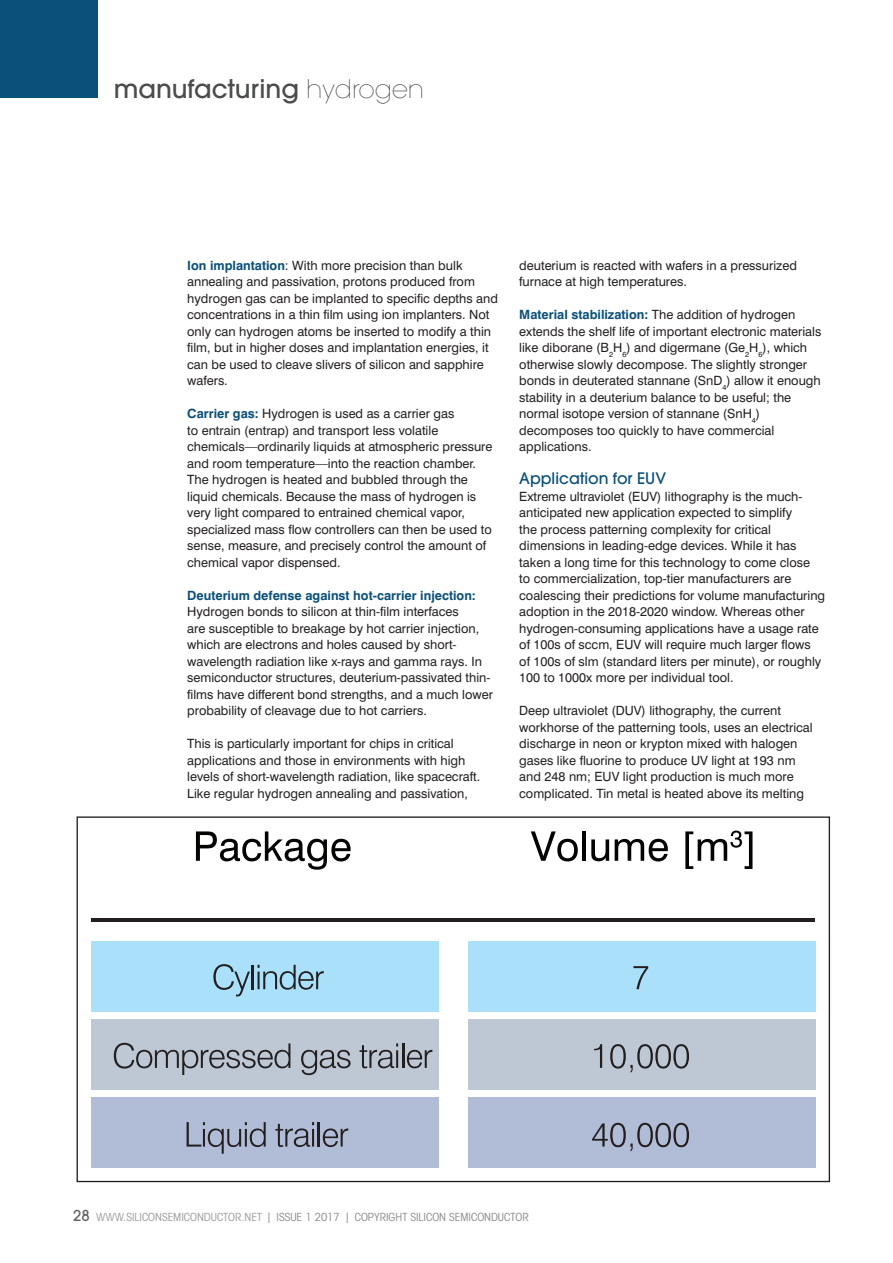
<style>
.page{position:relative;width:893px;height:1263px;background:#fff}
.page>*{position:absolute;margin:0;border:0;box-sizing:border-box;transform-origin:0 0}
.t1{font:500 25.5px "Avant Garde";color:#4b4c4d}
.t2{font:500 15.75px "Avant Garde";color:#0a507a}
.t3{font:12.75px/16.5px "Swiss 721 BT";color:#231f20}
.t4{font:700 12.75px "Swiss 721 BT";color:#0a507a}
.t5{font:condensed 11.25px "Avant Garde";color:#8a8c8f}
.s1{font-weight:200}
.s2{font-weight:700;color:#0a507a}
.s3{font-weight:500;font-stretch:normal;font-size:15px;color:#636366}
.s4{color:#9a9c9f}
.s5{font-size:14.4px}
</style>
<div class="page">
<div style="left:0;top:0;width:98px;height:98px;background:#0a507a"></div>
<svg style="left:196px;top:831px;width:155px;height:39px"></svg>
<hr style="left:91px;top:918px;width:724px;height:3px;background:#231f20">
<div style="left:468px;top:941px;width:347px;height:70px;background:#aae0f9"></div>
<svg style="left:633px;top:966px;width:15px;height:23px"></svg>
<div style="left:468px;top:1020px;width:347px;height:70px;background:#bec8d4"></div>
<div style="left:91px;top:941px;width:347px;height:70px;background:#aae0f9"></div>
<svg style="left:213px;top:964px;width:37px;height:32px"></svg>
<hr style="left:252px;top:965px;width:2px;height:24px;background:#231f20">
<svg style="left:258px;top:965px;width:66px;height:25px"></svg>
<div style="left:91px;top:1019px;width:347px;height:71px;background:#bec8d4"></div>
<svg style="left:114px;top:1043px;width:176px;height:32px"></svg>
<svg style="left:301px;top:1050px;width:50px;height:25px"></svg>
<svg style="left:360px;top:1043px;width:38px;height:25px"></svg>
<hr style="left:402px;top:1043px;width:2px;height:25px;background:#231f20">
<svg style="left:407px;top:1050px;width:25px;height:18px"></svg>
<div style="left:91px;top:1098px;width:347px;height:70px;background:#b1bdd6"></div>
<svg style="left:187px;top:1122px;width:79px;height:32px"></svg>
<svg style="left:275px;top:1122px;width:39px;height:25px"></svg>
<hr style="left:318px;top:1122px;width:2px;height:24px;background:#231f20">
<svg style="left:323px;top:1128px;width:25px;height:19px"></svg>
<svg style="left:531px;top:831px;width:47px;height:30px"></svg>
<hr style="left:582px;top:831px;width:4px;height:30px;background:#040503">
<svg style="left:591px;top:839px;width:18px;height:22px"></svg>
<svg style="left:615px;top:839px;width:53px;height:22px"></svg>
<svg style="left:685px;top:830px;width:67px;height:39px"></svg>
<div style="left:468px;top:1098px;width:347px;height:70px;background:#b1bdd6"></div>
<svg style="left:594px;top:1044px;width:8px;height:24px"></svg>
<svg style="left:610px;top:1044px;width:79px;height:28px"></svg>
<svg style="left:592px;top:1123px;width:97px;height:28px"></svg>
<h1 class="t1" style="left:114px;top:73px;width:312px">manufacturing <span class="s1">hydrogen</span></h1>
<p class="t3" style="left:187px;top:257px;width:312px"><span class="s2">Ion implantation</span>: With more precision than bulk annealing and passivation, protons produced from hydrogen gas can be implanted to specific depths and concentrations in a thin film using ion implanters. Not only can hydrogen atoms be inserted to modify a thin film, but in higher doses and implantation energies, it can be used to cleave slivers of silicon and sapphire wafers.</p>
<p class="t3" style="left:187px;top:405px;width:307px"><span class="s2">Carrier gas:</span> Hydrogen is used as a carrier gas<br>to entrain (entrap) and transport less volatile chemicals—ordinarily liquids at atmospheric pressure and room temperature—into the reaction chamber.<br>The hydrogen is heated and bubbled through the liquid chemicals. Because the mass of hydrogen is very light compared to entrained chemical vapor, specialized mass flow controllers can then be used to sense, measure, and precisely control the amount of chemical vapor dispensed.</p>
<p class="t4" style="left:187px;top:587px;width:290px">Deuterium defense against hot-carrier injection:</p>
<p class="t3" style="left:187px;top:603px;width:307px">Hydrogen bonds to silicon at thin-film interfaces<br>are susceptible to breakage by hot carrier injection, which are electrons and holes caused by short&shy;wavelength radiation like x-rays and gamma rays. In semiconductor structures, deuterium-passivated thin&shy;films have different bond strengths, and a much lower probability of cleavage due to hot carriers.</p>
<p class="t3" style="left:187px;top:735px;width:295px">This is particularly important for chips in critical applications and those in environments with high levels of short-wavelength radiation, like spacecraft.<br>Like regular hydrogen annealing and passivation,</p>
<p class="t3" style="left:519px;top:257px;width:279px">deuterium is reacted with wafers in a pressurized furnace at high temperatures.</p>
<p class="t3" style="left:519px;top:306px;width:304px"><span class="s2">Material stabilization:</span> The addition of hydrogen extends the shelf life of important electronic materials like diborane (B<sub>2</sub>H<sub>6</sub>) and digermane (Ge<sub>2</sub>H<sub>6</sub>), which otherwise slowly decompose. The slightly stronger bonds in deuterated stannane (SnD<sub>4</sub>) allow it enough stability in a deuterium balance to be useful; the normal isotope version of stannane (SnH<sub>4</sub>) decomposes too quickly to have commercial applications.</p>
<p class="t2" style="left:519px;top:469px;width:148px">Application for EUV</p>
<p class="t3" style="left:519px;top:488px;width:307px">Extreme ultraviolet (EUV) lithography is the much&shy;anticipated new application expected to simplify<br>the process patterning complexity for critical dimensions in leading-edge devices. While it has taken a long time for this technology to come close<br>to commercialization, top-tier manufacturers are coalescing their predictions for volume manufacturing adoption in the 2018-2020 window. Whereas other hydrogen-consuming applications have a usage rate of 100s of sccm, EUV will require much larger flows<br>of 100s of slm (standard liters per minute), or roughly 100 to 1000x more per individual tool.</p>
<p class="t3" style="left:519px;top:702px;width:295px">Deep ultraviolet (DUV) lithography, the current workhorse of the patterning tools, uses an electrical discharge in neon or krypton mixed with halogen gases like fluorine to produce UV light at 193 nm and 248 nm; EUV light production is much more complicated. Tin metal is heated above its melting</p>
<p class="t5" style="left:73px;top:1210px;width:457px"><span class="s3">28</span> <span class="s4">WWW.SILICONSEMICONDUCTOR.NET</span> <span class="s5">l</span> ISSUE 1 2017 <span class="s5">l</span> COPYRIGHT SILICON SEMICONDUCTOR</p>
</div>
